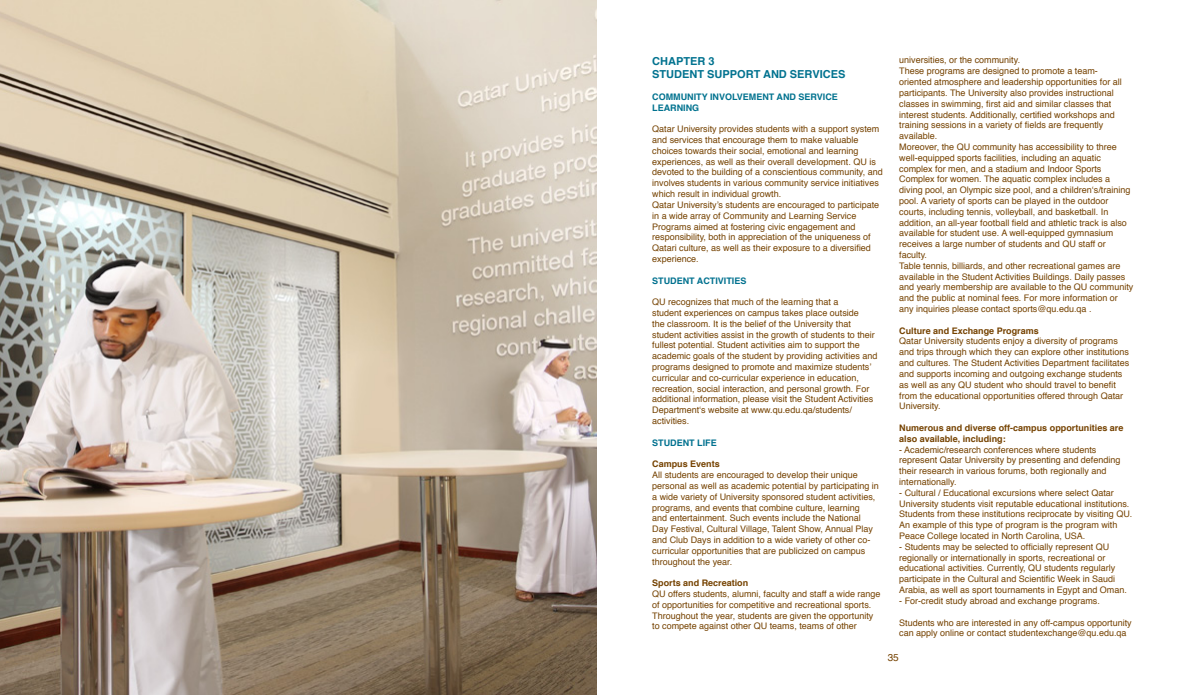
<style>
.page{position:relative;width:1191px;height:695px;background:#fff}
.page>*{position:absolute;margin:0;border:0;box-sizing:border-box;transform-origin:0 0}
.t1{font:700 11px/13.2px "Helvetica";color:#00728f}
.t2{font:10px "Helvetica";color:#754200}
.t3{font:9px/10.8px "Helvetica";color:#754200}
.t4{font:700 9px/10.8px "Helvetica";color:#754200}
.t5{font:700 9px/10.8px "Helvetica";color:#00728f}
.t6{font:700 9px "Helvetica";color:#00718f}
</style>
<div class="page">
<img style="left:0;top:0;width:597px;height:694px">
<p class="t1" style="left:652px;top:55px;width:195px">CHAPTER 3<br>STUDENT SUPPORT AND SERVICES</p>
<p class="t5" style="left:652px;top:91px;width:187px">COMMUNITY INVOLVEMENT AND SERVICE<br>LEARNING</p>
<p class="t3" style="left:652px;top:124px;width:232px">Qatar University provides students with a support system and services that encourage them to make valuable choices towards their social, emotional and learning experiences, as well as their overall development. QU is devoted to the building of a conscientious community, and involves students in various community service initiatives which result in individual growth.<br>Qatar University’s students are encouraged to participate in a wide array of Community and Learning Service Programs aimed at fostering civic engagement and responsibility, both in appreciation of the uniqueness of Qatari culture, as well as their exposure to a diversified experience.</p>
<p class="t6" style="left:652px;top:273px;width:96px">STUDENT ACTIVITIES</p>
<p class="t3" style="left:652px;top:297px;width:227px">QU recognizes that much of the learning that a<br>student experiences on campus takes place outside<br>the classroom. It is the belief of the University that student activities assist in the growth of students to their fullest potential. Student activities aim to support the academic goals of the student by providing activities and programs designed to promote and maximize students’ curricular and co-curricular experience in education, recreation, social interaction, and personal growth. For additional information, please visit the Student Activities Department‘s website at www.qu.edu.qa/students/ activities.</p>
<p class="t6" style="left:652px;top:435px;width:66px">STUDENT LIFE</p>
<p class="t4" style="left:652px;top:458px;width:69px">Campus Events</p>
<p class="t3" style="left:652px;top:469px;width:228px">All students are encouraged to develop their unique personal as well as academic potential by participating in a wide variety of University sponsored student activities, programs, and events that combine culture, learning<br>and entertainment. Such events include the National Day Festival, Cultural Village, Talent Show, Annual Play and Club Days in addition to a wide variety of other co&shy;curricular opportunities that are publicized on campus throughout the year.</p>
<p class="t4" style="left:652px;top:577px;width:98px">Sports and Recreation</p>
<p class="t3" style="left:652px;top:588px;width:230px">QU offers students, alumni, faculty and staff a wide range of opportunities for competitive and recreational sports.<br>Throughout the year, students are given the opportunity to compete against other QU teams, teams of other</p>
<p class="t3" style="left:899px;top:55px;width:236px">universities, or the community.<br>These programs are designed to promote a team-<br>oriented atmosphere and leadership opportunities for all participants. The University also provides instructional classes in swimming, first aid and similar classes that interest students. Additionally, certified workshops and training sessions in a variety of fields are frequently available.<br>Moreover, the QU community has accessibility to three well-equipped sports facilities, including an aquatic complex for men, and a stadium and Indoor Sports Complex for women. The aquatic complex includes a diving pool, an Olympic size pool, and a children‘s/training pool. A variety of sports can be played in the outdoor courts, including tennis, volleyball, and basketball. In addition, an all-year football field and athletic track is also available for student use. A well-equipped gymnasium receives a large number of students and QU staff or faculty.<br>Table tennis, billiards, and other recreational games are available in the Student Activities Buildings. Daily passes and yearly membership are available to the QU community and the public at nominal fees. For more information or any inquiries please contact sports@qu.edu.qa .</p>
<p class="t4" style="left:899px;top:325px;width:141px">Culture and Exchange Programs</p>
<p class="t3" style="left:899px;top:336px;width:231px">Qatar University students enjoy a diversity of programs and trips through which they can explore other institutions and cultures. The Student Activities Department facilitates and supports incoming and outgoing exchange students as well as any QU student who should travel to benefit from the educational opportunities offered through Qatar University.</p>
<p class="t4" style="left:899px;top:422px;width:226px">Numerous and diverse off-campus opportunities are also available, including:</p>
<p class="t3" style="left:899px;top:444px;width:223px">- Academic/research conferences where students represent Qatar University by presenting and defending their research in various forums, both regionally and internationally.</p>
<p class="t3" style="left:899px;top:487px;width:235px">- Cultural / Educational excursions where select Qatar University students visit reputable educational institutions.<br>Students from these institutions reciprocate by visiting QU.<br>An example of this type of program is the program with Peace College located in North Carolina, USA.</p>
<p class="t3" style="left:899px;top:541px;width:229px">- Students may be selected to officially represent QU regionally or internationally in sports, recreational or educational activities. Currently, QU students regularly participate in the Cultural and Scientific Week in Saudi Arabia, as well as sport tournaments in Egypt and Oman.</p>
<p class="t3" style="left:899px;top:595px;width:202px">- For-credit study abroad and exchange programs.</p>
<p class="t3" style="left:899px;top:617px;width:234px">Students who are interested in any off-campus opportunity can apply online or contact studentexchange@qu.edu.qa</p>
<p class="t2" style="left:887px;top:650px;width:13px">35</p>
</div>
